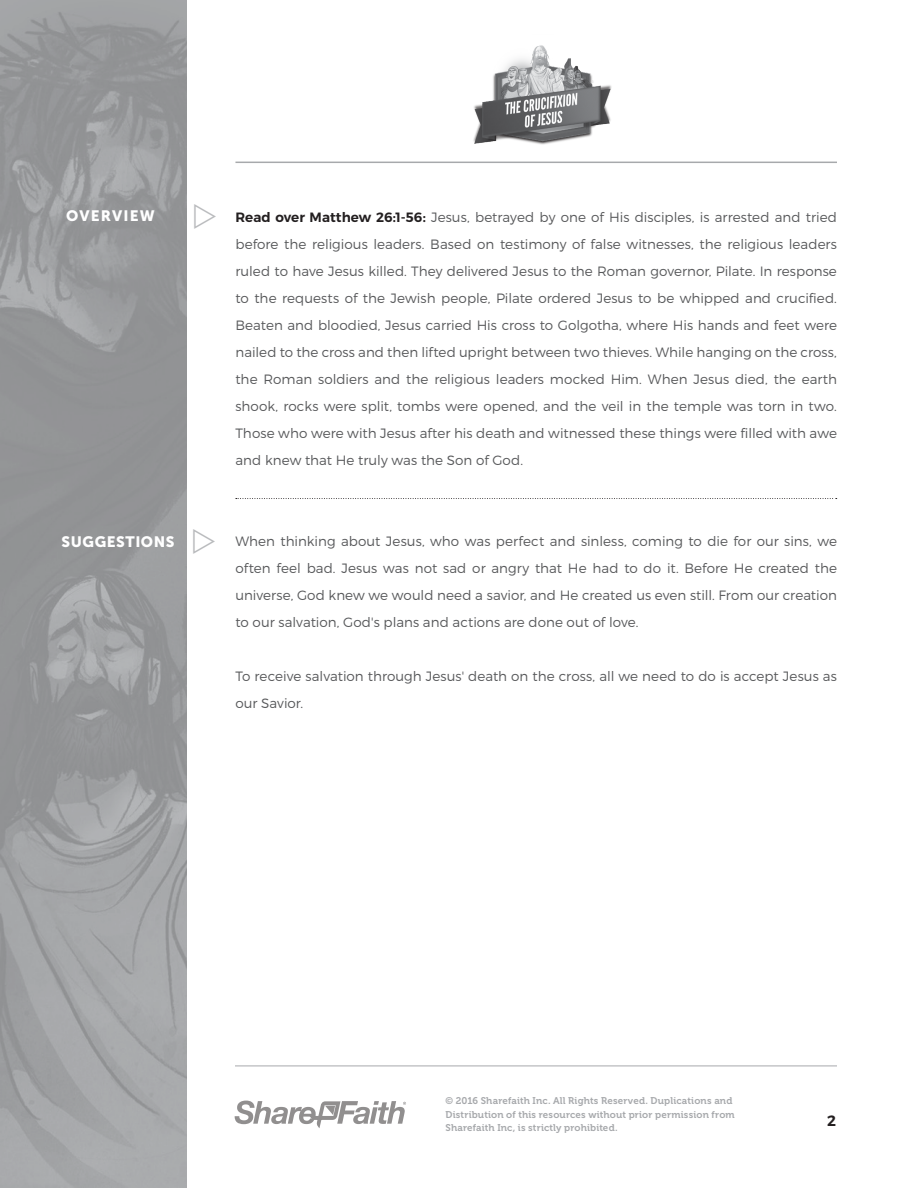
<style>
.page{position:relative;width:918px;height:1188px;background:#fff}
.page>*{position:absolute;margin:0;border:0;box-sizing:border-box;transform-origin:0 0}
.Heading{font:15px "Museo Sans 900";letter-spacing:.045em;color:#fff}
.Heading-2{font:15px "Museo Sans 900";letter-spacing:.085em;color:#fff}
.t1{font:600 15px "Montserrat";color:#231f20}
.Mem_Verse_Paragraph{font:300 13.5px/27px "Montserrat";color:#58595b;text-align:justify}
.body_paragraph{font:300 13.5px/27px "Montserrat";color:#58595b;text-align:justify}
.t2{font:9.75px/13.5px "Museo 700";letter-spacing:.015em;color:#a7a9ac}
.s1{font-weight:600;color:#231f20}
</style>
<div class="page">
<img style="left:0;top:0;width:187px;height:1188px">
<hr style="left:235px;top:1066px;width:602px;height:1px;background:#a7a9ac">
<svg style="left:235px;top:1101px;width:171px;height:27px"></svg>
<img style="left:473px;top:45px;width:139px;height:100px">
<hr style="left:235px;top:162px;width:602px;height:1px;background:#a7a9ac">
<svg style="left:236px;top:498px;width:601px;height:1px"></svg>
<p class="Heading-2" style="left:66px;top:207px;width:90px">OVERVIEW</p>
<p class="Mem_Verse_Paragraph" style="left:235px;top:203px;width:603px"><span class="s1">Read over Matthew 26:1-56:</span> Jesus, betrayed by one of His disciples, is arrested and tried before the religious leaders. Based on testimony of false witnesses, the religious leaders ruled to have Jesus killed. They delivered Jesus to the Roman governor, Pilate. In response to the requests of the Jewish people, Pilate ordered Jesus to be whipped and crucified.<br>Beaten and bloodied, Jesus carried His cross to Golgotha, where His hands and feet were nailed to the cross and then lifted upright between two thieves. While hanging on the cross, the Roman soldiers and the religious leaders mocked Him. When Jesus died, the earth shook, rocks were split, tombs were opened, and the veil in the temple was torn in two.<br>Those who were with Jesus after his death and witnessed these things were filled with awe and knew that He truly was the Son of God.</p>
<p class="Heading" style="left:62px;top:533px;width:114px">SUGGESTIONS</p>
<p class="body_paragraph" style="left:235px;top:527px;width:603px">When thinking about Jesus, who was perfect and sinless, coming to die for our sins, we often feel bad. Jesus was not sad or angry that He had to do it. Before He created the universe, God knew we would need a savior, and He created us even still. From our creation to our salvation, God's plans and actions are done out of love.</p>
<p class="body_paragraph" style="left:235px;top:662px;width:603px">To receive salvation through Jesus' death on the cross, all we need to do is accept Jesus as our Savior.</p>
<p class="t2" style="left:446px;top:1094px;width:291px">© 2016 Sharefaith Inc. All Rights Reserved. Duplications and<br>Distribution of this resources without prior permission from<br>Sharefaith Inc, is strictly prohibited.</p>
<p class="t1" style="left:827px;top:1112px;width:10px">2</p>
</div>
